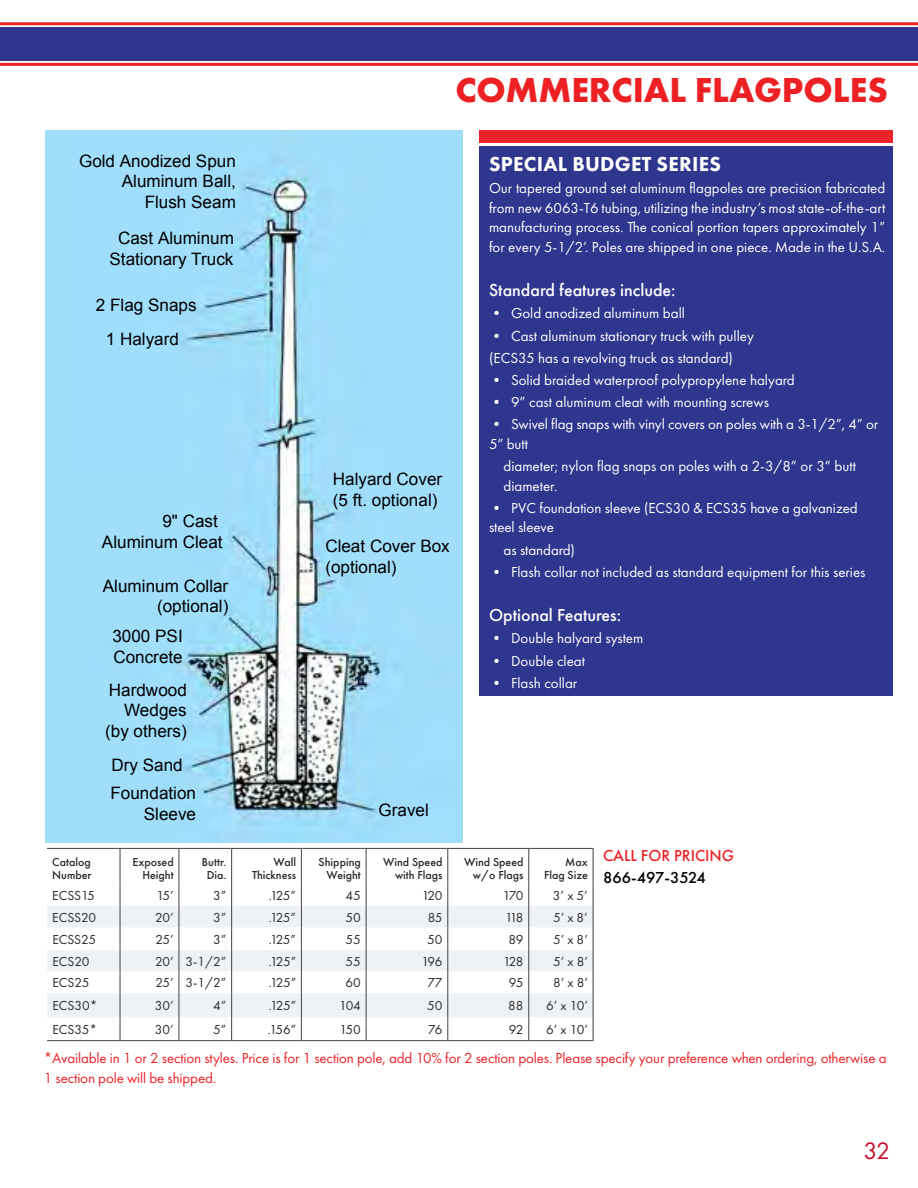
<style>
.page{position:relative;width:918px;height:1188px;background:#fff}
.page>*{position:absolute;margin:0;border:0;box-sizing:border-box;transform-origin:0 0}
.t1{font:700 36px "Futura PT";color:#ed2124}
.t2{font:24.75px "Futura PT";color:#c41230}
.t3{font:800 21px "Futura PT";letter-spacing:.01em;color:#fff}
.t4{font:500 18px "Futura PT";color:#fff}
.t5{font:17.1px/20.5px "Arial";color:#000;text-align:right}
.t6{font:500 16.5px "Futura PT";color:#eb2227}
.t7{font:500 16.5px "Futura PT";color:#000}
.t8{font:15px/19.5px "Futura PT";color:#fff}
.t9{font:15px/19.5px "Futura PT";letter-spacing:-.01em;color:#eb2227}
.t10{font:13.5px "Futura PT";color:#292829}
.t11{font:500 12px/13.5px "Futura PT";color:#292829;text-align:right}
</style>
<div class="page">
<div style="left:480px;top:146px;width:413px;height:550px;background:#2e368d"></div>
<div style="left:480px;top:130px;width:413px;height:13px;background:#eb2227"></div>
<div style="left:45px;top:130px;width:417px;height:712px;background:#9fddf9"></div>
<img style="left:176px;top:171px;width:206px;height:652px">
<svg style="left:47px;top:906px;width:546px;height:111px;fill:#eff2f4"></svg>
<hr style="left:47px;top:1040px;width:73px;height:1px;background:#414042">
<hr style="left:120px;top:1040px;width:59px;height:1px;background:#414042">
<hr style="left:179px;top:1040px;width:53px;height:1px;background:#414042">
<hr style="left:232px;top:1040px;width:69px;height:1px;background:#414042">
<hr style="left:301px;top:1040px;width:65px;height:1px;background:#414042">
<hr style="left:366px;top:1040px;width:82px;height:1px;background:#414042">
<hr style="left:448px;top:1040px;width:81px;height:1px;background:#414042">
<hr style="left:529px;top:1040px;width:64px;height:1px;background:#414042">
<hr style="left:120px;top:849px;width:1px;height:35px;background:#414042">
<hr style="left:179px;top:849px;width:1px;height:35px;background:#414042">
<hr style="left:231px;top:849px;width:1px;height:35px;background:#414042">
<hr style="left:301px;top:849px;width:1px;height:35px;background:#414042">
<hr style="left:366px;top:849px;width:1px;height:35px;background:#414042">
<hr style="left:447px;top:849px;width:1px;height:35px;background:#414042">
<hr style="left:528px;top:849px;width:1px;height:35px;background:#414042">
<hr style="left:593px;top:849px;width:1px;height:35px;background:#414042">
<svg style="left:120px;top:884px;width:1px;height:156px"></svg>
<svg style="left:179px;top:884px;width:1px;height:156px"></svg>
<svg style="left:231px;top:884px;width:1px;height:156px"></svg>
<svg style="left:301px;top:884px;width:1px;height:156px"></svg>
<svg style="left:366px;top:884px;width:1px;height:156px"></svg>
<svg style="left:447px;top:884px;width:1px;height:156px"></svg>
<svg style="left:528px;top:884px;width:1px;height:156px"></svg>
<svg style="left:593px;top:884px;width:1px;height:156px"></svg>
<hr style="left:47px;top:848px;width:73px;height:1px;background:#414042">
<hr style="left:120px;top:848px;width:59px;height:1px;background:#414042">
<hr style="left:179px;top:848px;width:53px;height:1px;background:#414042">
<hr style="left:232px;top:848px;width:69px;height:1px;background:#414042">
<hr style="left:301px;top:848px;width:65px;height:1px;background:#414042">
<hr style="left:366px;top:848px;width:82px;height:1px;background:#414042">
<hr style="left:448px;top:848px;width:81px;height:1px;background:#414042">
<hr style="left:529px;top:848px;width:64px;height:1px;background:#414042">
<hr style="left:0;top:22px;width:918px;height:3px;background:#eb2227">
<div style="left:0;top:27px;width:918px;height:34px;background:#2e368d"></div>
<hr style="left:0;top:63px;width:918px;height:3px;background:#eb2227">
<p class="t5" style="left:79px;top:151px;width:158px">Gold Anodized Spun<br>Aluminum Ball,<br>Flush Seam</p>
<p class="t5" style="left:110px;top:228px;width:126px;text-align:center">Cast Aluminum<br>Stationary Truck</p>
<p class="t5" style="left:96px;top:289px;width:102px;line-height:33.6px;text-align:center">2 Flag Snaps<br>1 Halyard</p>
<p class="t5" style="left:102px;top:511px;width:122px">9" Cast<br>Aluminum Cleat</p>
<p class="t5" style="left:103px;top:576px;width:127px">Aluminum Collar (optional)</p>
<p class="t5" style="left:112px;top:626px;width:72px;text-align:left">3000 PSI<br>Concrete</p>
<p class="t5" style="left:105px;top:680px;width:83px">Hardwood<br>Wedges (by others)</p>
<p class="t5" style="left:111px;top:750px;width:87px;line-height:28.5px;text-align:left">Dry Sand<br>Foundation</p>
<p class="t5" style="left:144px;top:803px;width:54px">Sleeve</p>
<h1 class="t1" style="left:455px;top:67px;width:434px">COMMERCIAL FLAGPOLES</h1>
<p class="t5" style="left:333px;top:469px;width:111px;text-align:left">Halyard Cover (5 ft. optional)</p>
<p class="t5" style="left:325px;top:536px;width:126px;text-align:left">Cleat Cover Box (optional)</p>
<h3 class="t3" style="left:489px;top:151px;width:233px">SPECIAL BUDGET SERIES</h3>
<p class="t8" style="left:489px;top:178px;width:398px;text-align:justify">Our tapered ground set aluminum flagpoles are precision fabricated from new 6063-T6 tubing, utilizing the industry’s most state-of-the-art manufacturing process. The conical portion tapers approximately 1” for every 5-1/2’. Poles are shipped in one piece. Made in the U.S.A.</p>
<p class="t4" style="left:489px;top:279px;width:188px">Standard features include:</p>
<p class="t8" style="left:489px;top:304px;width:197px">• Gold anodized aluminum ball</p>
<p class="t8" style="left:489px;top:324px;width:266px;line-height:22.2px">• Cast aluminum stationary truck with pulley (ECS35 has a revolving truck as standard)</p>
<p class="t8" style="left:489px;top:370px;width:307px">• Solid braided waterproof polypropylene halyard</p>
<p class="t8" style="left:489px;top:392px;width:281px">• 9” cast aluminum cleat with mounting screws</p>
<p class="t8" style="left:489px;top:415px;width:391px">• Swivel flag snaps with vinyl covers on poles with a 3-1/2”, 4” or<br>5” butt</p>
<p class="t8" style="left:504px;top:456px;width:354px">diameter; nylon flag snaps on poles with a 2-3/8” or 3” butt diameter.</p>
<p class="t8" style="left:489px;top:498px;width:370px">• PVC foundation sleeve (ECS30 &amp; ECS35 have a galvanized steel sleeve</p>
<p class="t8" style="left:504px;top:540px;width:73px">as standard)</p>
<p class="t8" style="left:489px;top:562px;width:378px">• Flash collar not included as standard equipment for this series</p>
<p class="t4" style="left:489px;top:604px;width:134px">Optional Features:</p>
<p class="t8" style="left:489px;top:628px;width:156px">• Double halyard system</p>
<p class="t8" style="left:489px;top:651px;width:98px">• Double cleat</p>
<p class="t8" style="left:489px;top:673px;width:90px">• Flash collar</p>
<p class="t5" style="left:379px;top:800px;width:52px">Gravel</p>
<p class="t11" style="left:52px;top:855px;width:41px;text-align:left">Catalog<br>Number</p>
<p class="t11" style="left:133px;top:855px;width:43px">Exposed<br>Height</p>
<p class="t11" style="left:202px;top:855px;width:26px;text-align:center">Buttr.<br>Dia.</p>
<p class="t11" style="left:252px;top:855px;width:45px">Wall<br>Thickness</p>
<p class="t11" style="left:319px;top:855px;width:44px">Shipping<br>Weight</p>
<p class="t11" style="left:383px;top:855px;width:61px">Wind Speed with Flags</p>
<p class="t11" style="left:464px;top:855px;width:61px">Wind Speed w/o Flags</p>
<p class="t11" style="left:544px;top:855px;width:45px">Max<br>Flag Size</p>
<p class="t10" style="left:52px;top:888px;width:44px">ECSS15</p>
<p class="t10" style="left:157px;top:888px;width:19px">15’</p>
<p class="t10" style="left:213px;top:888px;width:15px">3”</p>
<p class="t10" style="left:269px;top:888px;width:29px">.125”</p>
<p class="t10" style="left:346px;top:888px;width:17px">45</p>
<p class="t10" style="left:422px;top:888px;width:22px">120</p>
<p class="t10" style="left:503px;top:888px;width:22px">170</p>
<p class="t10" style="left:553px;top:888px;width:36px">3’ x 5’</p>
<p class="t10" style="left:52px;top:909px;width:45px">ECSS20</p>
<p class="t10" style="left:155px;top:909px;width:20px">20’</p>
<p class="t10" style="left:213px;top:909px;width:15px">3”</p>
<p class="t10" style="left:269px;top:909px;width:29px">.125”</p>
<p class="t10" style="left:346px;top:909px;width:17px">50</p>
<p class="t10" style="left:428px;top:909px;width:16px">85</p>
<p class="t10" style="left:505px;top:909px;width:20px">118</p>
<p class="t10" style="left:553px;top:909px;width:36px">5’ x 8’</p>
<p class="t10" style="left:52px;top:932px;width:45px">ECSS25</p>
<p class="t10" style="left:155px;top:932px;width:20px">25’</p>
<p class="t10" style="left:213px;top:932px;width:15px">3”</p>
<p class="t10" style="left:269px;top:932px;width:29px">.125”</p>
<p class="t10" style="left:346px;top:932px;width:17px">55</p>
<p class="t10" style="left:427px;top:932px;width:17px">50</p>
<p class="t10" style="left:509px;top:932px;width:16px">89</p>
<p class="t10" style="left:553px;top:932px;width:36px">5’ x 8’</p>
<p class="t10" style="left:52px;top:953px;width:39px">ECS20</p>
<p class="t10" style="left:155px;top:953px;width:73px">20’ 3-1/2”</p>
<p class="t10" style="left:269px;top:953px;width:29px">.125”</p>
<p class="t10" style="left:346px;top:953px;width:17px">55</p>
<p class="t10" style="left:421px;top:953px;width:23px">196</p>
<p class="t10" style="left:503px;top:953px;width:22px">128</p>
<p class="t10" style="left:553px;top:953px;width:36px">5’ x 8’</p>
<p class="t10" style="left:52px;top:975px;width:39px">ECS25</p>
<p class="t10" style="left:155px;top:975px;width:73px">25’ 3-1/2”</p>
<p class="t10" style="left:269px;top:975px;width:29px">.125”</p>
<p class="t10" style="left:346px;top:975px;width:17px">60</p>
<p class="t10" style="left:427px;top:975px;width:17px">77</p>
<p class="t10" style="left:509px;top:975px;width:16px">95</p>
<p class="t10" style="left:553px;top:975px;width:36px">8’ x 8’</p>
<p class="t10" style="left:52px;top:998px;width:47px">ECS30*</p>
<p class="t10" style="left:155px;top:998px;width:20px">30’</p>
<p class="t10" style="left:213px;top:998px;width:15px">4”</p>
<p class="t10" style="left:269px;top:998px;width:29px">.125”</p>
<p class="t10" style="left:339px;top:998px;width:23px">104</p>
<p class="t10" style="left:427px;top:998px;width:17px">50</p>
<p class="t10" style="left:508px;top:998px;width:17px">88</p>
<p class="t10" style="left:546px;top:998px;width:43px">6’ x 10’</p>
<p class="t10" style="left:52px;top:1022px;width:46px">ECS35*</p>
<p class="t10" style="left:155px;top:1022px;width:20px">30’</p>
<p class="t10" style="left:213px;top:1022px;width:15px">5”</p>
<p class="t10" style="left:268px;top:1022px;width:30px">.156”</p>
<p class="t10" style="left:340px;top:1022px;width:23px">150</p>
<p class="t10" style="left:428px;top:1022px;width:16px">76</p>
<p class="t10" style="left:509px;top:1022px;width:16px">92</p>
<p class="t10" style="left:546px;top:1022px;width:43px">6’ x 10’</p>
<p class="t6" style="left:603px;top:846px;width:133px">CALL FOR PRICING</p>
<p class="t7" style="left:603px;top:868px;width:104px">866-497-3524</p>
<p class="t9" style="left:44px;top:1048px;width:844px">*Available in 1 or 2 section styles. Price is for 1 section pole, add 10% for 2 section poles. Please specify your preference when ordering, otherwise a<br>1 section pole will be shipped.</p>
<h2 class="t2" style="left:863px;top:1136px;width:28px">32</h2>
</div>
